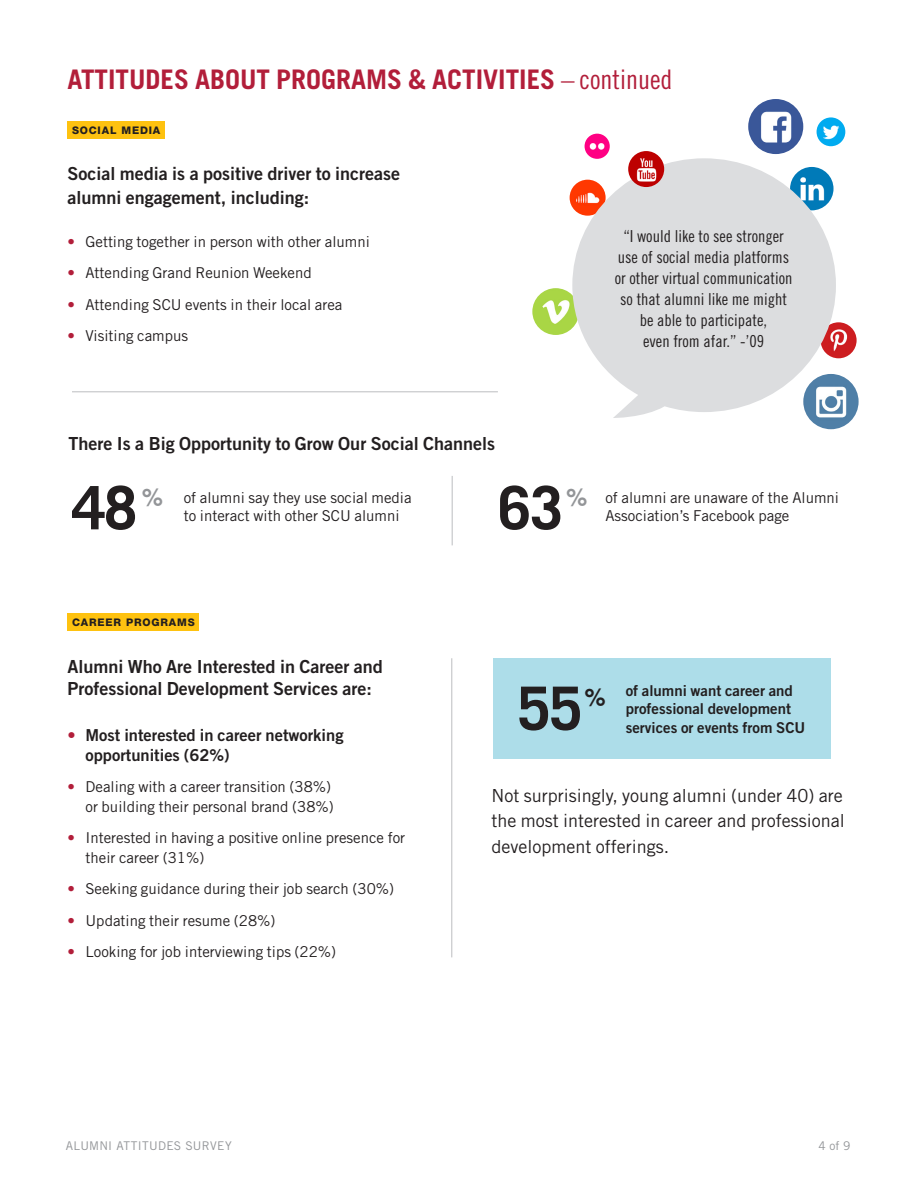
<style>
.page{position:relative;width:918px;height:1188px;background:#fff}
.page>*{position:absolute;margin:0;border:0;box-sizing:border-box;transform-origin:0 0}
.Big_Percentage{font:700 60px "Trade Gothic";color:#231f20}
.Section_Header{font:700 27px "Trade Gothic";color:#b21e3a}
.Big_Percentage-2{font:700 24px "Trade Gothic";color:#939598}
.Big_Percentage-3{font:700 24px "Trade Gothic";color:#231f20}
.Black_Bold_Title{font:18px/22.5px "Trade Gothic Bold Two";color:#231f20}
.Two_Column_Text_1{font:18px/25.5px "Trade Gothic";color:#231f20;text-align:justify}
.Bold_Title{font:18px/24px "Trade Gothic Bold Two";color:#231f20}
.t1{font:16.5px/21px "Trade Gothic Cond Eighteen";color:#231f20;text-align:center}
.t2{font:16.5px/19.5px "Trade Gothic Bold Two";color:#231f20}
.body_text{font:15px/19.5px "Trade Gothic";color:#231f20;text-align:right}
.body_text-2{font:15px/18.8px "Trade Gothic Bold Two";color:#231f20}
.t3{font:12px "Trade Gothic";letter-spacing:.02em;color:#939598}
.Small_Uppercase_Head{font:800 10.5px "Helvetica Neue";letter-spacing:.08em;color:#231f20}
.s1{font-family:"Trade Gothic Cond Eighteen";font-weight:400}
.s2{color:#b21e3a}
</style>
<div class="page">
<div style="left:493px;top:658px;width:338px;height:100px;background:#addde9"></div>
<div style="left:68px;top:613px;width:131px;height:17px;background:#fec210"></div>
<hr style="left:72px;top:392px;width:426px;height:1px;background:#bcbdc0">
<img style="left:748px;top:99px;width:55px;height:55px;border-radius:28px">
<img style="left:585px;top:134px;width:25px;height:25px;border-radius:13px">
<img style="left:803px;top:374px;width:56px;height:55px;border-radius:28px">
<img style="left:821px;top:322px;width:36px;height:36px;border-radius:18px">
<img style="left:570px;top:180px;width:36px;height:36px;border-radius:18px">
<img style="left:817px;top:117px;width:28px;height:29px;border-radius:14px">
<img style="left:532px;top:288px;width:47px;height:47px;border-radius:23px">
<svg style="left:572px;top:158px;width:264px;height:260px;fill:#dcdddf"></svg>
<img style="left:628px;top:151px;width:36px;height:36px;border-radius:18px">
<hr style="left:452px;top:658px;width:1px;height:299px;background:#bcbdc0">
<div style="left:68px;top:122px;width:97px;height:17px;background:#fec210"></div>
<hr style="left:452px;top:476px;width:1px;height:69px;background:#bcbdc0">
<p class="Section_Header" style="left:68px;top:62px;width:607px">ATTITUDES ABOUT PROGRAMS &amp; ACTIVITIES <span class="s1">– continued</span></p>
<p class="Small_Uppercase_Head" style="left:72px;top:124px;width:90px">SOCIAL MEDIA</p>
<p class="Bold_Title" style="left:68px;top:161px;width:334px">Social media is a positive driver to increase alumni engagement, including:</p>
<p class="body_text" style="left:68px;top:232px;width:304px"><span class="s2">•</span> Getting together in person with other alumni</p>
<p class="body_text" style="left:68px;top:263px;width:246px"><span class="s2">•</span> Attending Grand Reunion Weekend</p>
<p class="body_text" style="left:68px;top:295px;width:276px"><span class="s2">•</span> Attending SCU events in their local area</p>
<p class="body_text" style="left:68px;top:326px;width:122px"><span class="s2">•</span> Visiting campus</p>
<p class="t1" style="left:615px;top:226px;width:179px">“I would like to see stronger use of social media platforms or other virtual communication so that alumni like me might be able to participate,<br>even from afar.” -’09</p>
<p class="Black_Bold_Title" style="left:69px;top:432px;width:428px">There Is a Big Opportunity to Grow Our Social Channels</p>
<p class="Big_Percentage" style="left:72px;top:471px;width:67px">48</p>
<p class="Big_Percentage-2" style="left:142px;top:482px;width:23px">%</p>
<p class="Big_Percentage" style="left:498px;top:471px;width:67px">63</p>
<p class="body_text" style="left:184px;top:487px;width:229px">of alumni say they use social media</p>
<p class="Big_Percentage-2" style="left:566px;top:482px;width:23px">%</p>
<p class="body_text" style="left:184px;top:506px;width:217px">to interact with other SCU alumni</p>
<p class="body_text" style="left:605px;top:487px;width:235px">of alumni are unaware of the Alumni</p>
<p class="body_text" style="left:605px;top:506px;width:186px">Association’s Facebook page</p>
<p class="Small_Uppercase_Head" style="left:72px;top:616px;width:124px">CAREER PROGRAMS</p>
<p class="Black_Bold_Title" style="left:68px;top:655px;width:317px">Alumni Who Are Interested in Career and<br>Professional Development Services are:</p>
<p class="t2" style="left:86px;top:725px;width:260px;text-indent:-18px"><span class="s2">•</span> Most interested in career networking opportunities (62%)</p>
<p class="body_text" style="left:68px;top:777px;width:268px"><span class="s2">•</span> Dealing with a career transition (38%) or building their personal brand (38%)</p>
<p class="body_text" style="left:86px;top:828px;width:321px;text-align:left;text-indent:-18px"><span class="s2">•</span> Interested in having a positive online presence for their career (31%)</p>
<p class="body_text" style="left:68px;top:879px;width:328px"><span class="s2">•</span> Seeking guidance during their job search (30%)</p>
<p class="body_text" style="left:68px;top:911px;width:210px"><span class="s2">•</span> Updating their resume (28%)</p>
<p class="body_text" style="left:68px;top:942px;width:270px"><span class="s2">•</span> Looking for job interviewing tips (22%)</p>
<p class="Big_Percentage" style="left:517px;top:672px;width:67px">55</p>
<p class="Big_Percentage-3" style="left:585px;top:683px;width:23px">%</p>
<p class="body_text-2" style="left:626px;top:681px;width:169px">of alumni want career and professional development</p>
<p class="body_text-2" style="left:626px;top:718px;width:181px">services or events from SCU</p>
<p class="Two_Column_Text_1" style="left:491px;top:782px;width:355px">Not surprisingly, young alumni (under 40) are the most interested in career and professional development offerings.</p>
<p class="t3" style="left:66px;top:1138px;width:167px">ALUMNI ATTITUDES SURVEY</p>
<p class="t3" style="left:819px;top:1138px;width:33px">4 of 9</p>
</div>
